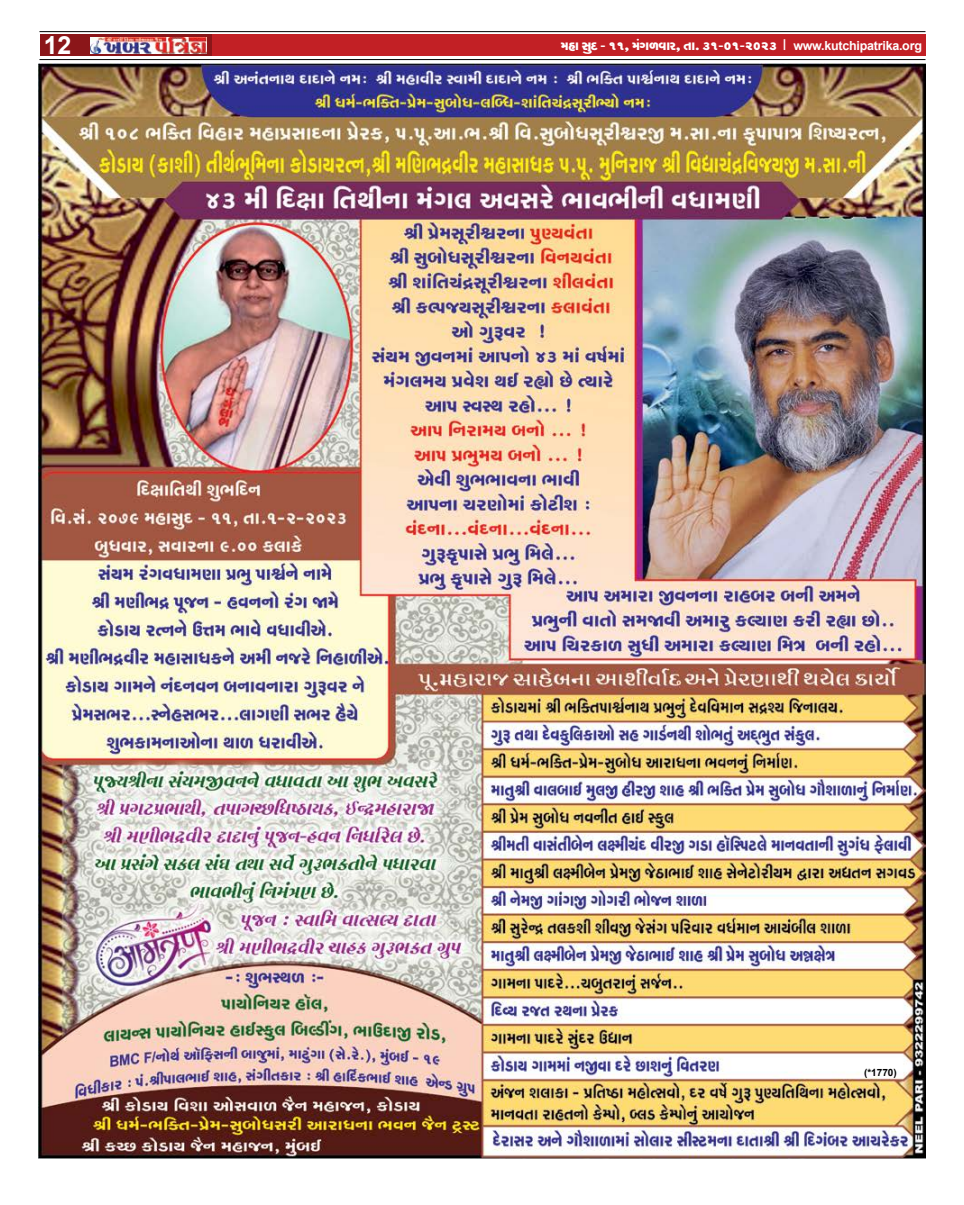
<style>
.page{position:relative;width:964px;height:1205px;background:#fff}
.page>*{position:absolute;margin:0;border:0;box-sizing:border-box;transform-origin:0 0}
.t1{font:700 25px "Arial";color:#fff}
.t2{font:15px "SHREE GUJ7";letter-spacing:-.02em;color:#fff}
.t3{font:700 10px "Arial";color:#000}
.s1{font-family:"Arial"}
.s2{font-family:"Arial";font-weight:700;font-size:12.5px}
</style>
<div class="page">
<div style="left:40px;top:35px;width:172px;height:21px;background:#8b1619"></div>
<div style="left:212px;top:35px;width:714px;height:21px;background:#c22025"></div>
<hr style="left:39px;top:59px;width:886px;height:1px;background:#000">
<hr style="left:39px;top:31px;width:886px;height:1px;background:#000">
<img style="left:90px;top:37px;width:116px;height:17px">
<img style="left:39px;top:64px;width:886px;height:1095px">
<h1 class="t1" style="left:44px;top:27px;width:29px">12</h1>
<p class="t2" style="left:561px;top:39px;width:363px">dlp kyv$ - 11, d„Nmhpf, sp. 31-01-2023 <span class="s1">I</span> <span class="s2">www.kutchipatrika.org</span></p>
<p class="t3" style="left:864px;top:1065px;width:34px">(*1770)</p>
</div>
